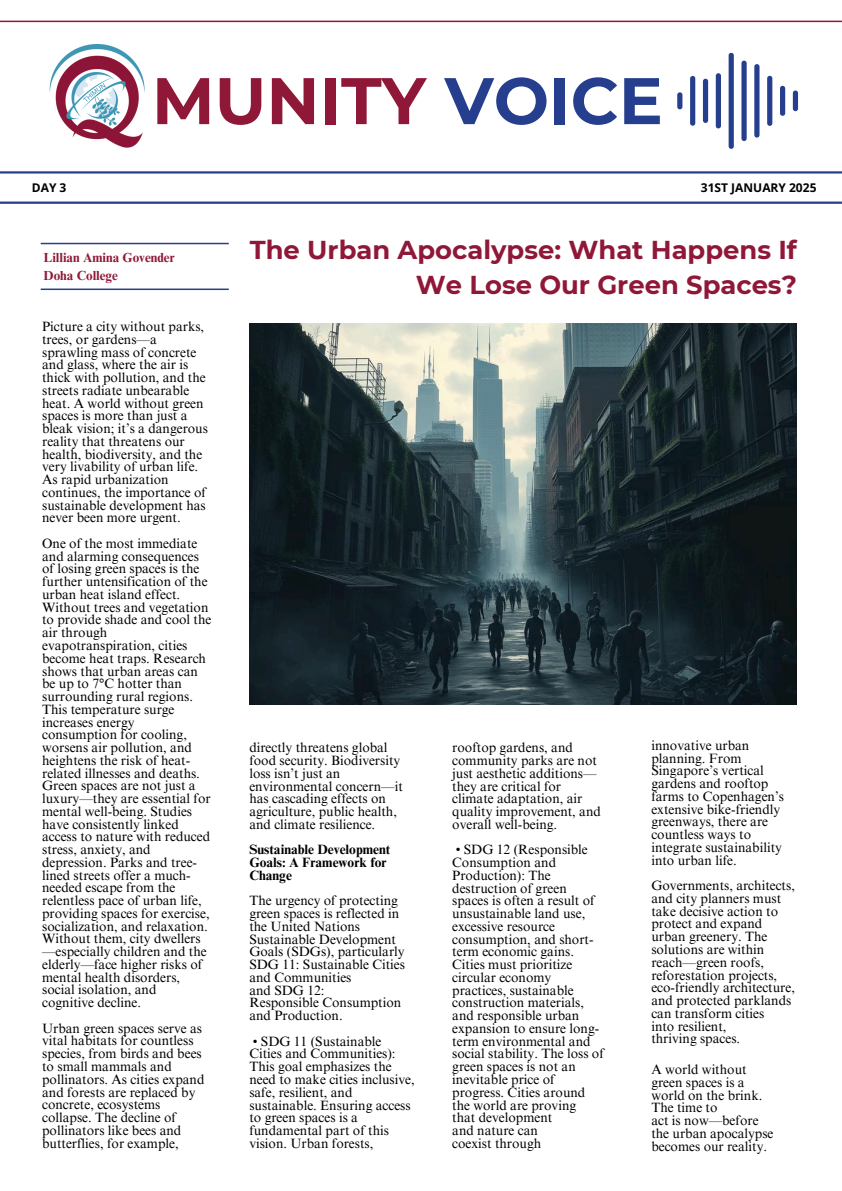
<style>
.page{position:relative;width:842px;height:1191px;background:#fff}
.page>*{position:absolute;margin:0;border:0;box-sizing:border-box;transform-origin:0 0}
.t1{font:700 65.7px "Montserrat";color:#8f1838}
.t2{font:700 25.8px/35.9px "Montserrat";color:#8f1838;text-align:right}
.t3{font:13.5px/12.8px "Times NRMT Pro";color:#000}
.t4{font:700 13.5px/25.5px "Times NRMT Pro";color:#000}
.t5{font:700 13.1px/18px "Times NRMT Pro";color:#8f1838}
.t6{font:700 12px "Open Sans";color:#000}
.s1{color:#253f8e}
.s2{font-weight:400}
</style>
<div class="page">
<hr style="left:0;top:21px;width:842px;height:1px;background:#8f1838">
<hr style="left:0;top:171px;width:842px;height:2px;background:#253f8e">
<img style="left:49px;top:44px;width:96px;height:104px">
<hr style="left:0;top:201px;width:842px;height:3px;background:#253f8e">
<div style="left:677px;top:92px;width:5px;height:17px;background:#253f8e;border-radius:3px"></div>
<div style="left:690px;top:76px;width:5px;height:50px;background:#253f8e;border-radius:3px"></div>
<div style="left:703px;top:79px;width:5px;height:44px;background:#253f8e;border-radius:3px"></div>
<div style="left:716px;top:73px;width:5px;height:55px;background:#253f8e;border-radius:3px"></div>
<div style="left:729px;top:53px;width:5px;height:96px;background:#253f8e;border-radius:3px"></div>
<div style="left:741px;top:61px;width:6px;height:80px;background:#253f8e;border-radius:3px"></div>
<div style="left:754px;top:64px;width:5px;height:73px;background:#253f8e;border-radius:3px"></div>
<div style="left:767px;top:76px;width:5px;height:50px;background:#253f8e;border-radius:3px"></div>
<div style="left:780px;top:86px;width:5px;height:30px;background:#253f8e;border-radius:3px"></div>
<div style="left:793px;top:90px;width:5px;height:21px;background:#253f8e;border-radius:3px"></div>
<hr style="left:41px;top:243px;width:188px;height:1px;background:#253f8e">
<hr style="left:41px;top:288px;width:188px;height:2px;background:#253f8e">
<img style="left:249px;top:324px;width:548px;height:381px">
<h4 class="t6" style="left:32px;top:179px;width:36px">DAY 3</h4>
<h2 class="t1" style="left:152px;top:60px;width:512px">MUNITY <span class="s1">VOICE</span></h2>
<h4 class="t6" style="left:701px;top:179px;width:117px">31ST JANUARY 2025</h4>
<h3 class="t5" style="left:44px;top:250px;width:133px">Lillian Amina Govender<br>Doha College</h3>
<p class="t3" style="left:42px;top:321px;width:167px">Picture a city without parks, trees, or gardens—a sprawling mass of concrete and glass, where the air is thick with pollution, and the streets radiate unbearable heat. A world without green spaces is more than just a bleak vision; it’s a dangerous reality that threatens our health, biodiversity, and the very livability of urban life.<br>As rapid urbanization continues, the importance of sustainable development has never been more urgent.</p>
<h1 class="t3" style="left:42px;top:538px;width:171px">One of the most immediate and alarming consequences of losing green spaces is the further untensification of the urban heat island effect.<br>Without trees and vegetation to provide shade and cool the air through evapotranspiration, cities become heat traps. Research shows that urban areas can be up to 7°C hotter than surrounding rural regions.<br>This temperature surge increases energy consumption for cooling, worsens air pollution, and heightens the risk of heat&shy;related illnesses and deaths.<br>Green spaces are not just a luxury—they are essential for mental well-being. Studies have consistently linked access to nature with reduced stress, anxiety, and depression. Parks and tree&shy;lined streets offer a much&shy;needed escape from the relentless pace of urban life, providing spaces for exercise, socialization, and relaxation.<br>Without them, city dwellers —especially children and the elderly—face higher risks of mental health disorders, social isolation, and cognitive decline.</h1>
<p class="t3" style="left:42px;top:1023px;width:164px">Urban green spaces serve as vital habitats for countless species, from birds and bees to small mammals and pollinators. As cities expand and forests are replaced by concrete, ecosystems collapse. The decline of pollinators like bees and butterflies, for example,</p>
<p class="t2" style="left:250px;top:231px;width:549px">The Urban Apocalypse: What Happens If<br>We Lose Our Green Spaces?</p>
<p class="t3" style="left:249px;top:742px;width:155px">directly threatens global food security. Biodiversity loss isn’t just an environmental concern—it has cascading effects on agriculture, public health,</p>
<p class="t4" style="left:249px;top:813px;width:142px"><span class="s2">and climate resilience.<br></span>Sustainable Development</p>
<p class="t4" style="left:249px;top:857px;width:139px;line-height:12.8px">Goals: A Framework for<br>Change</p>
<p class="t3" style="left:249px;top:895px;width:151px">The urgency of protecting green spaces is reflected in the United Nations<br>Sustainable Development</p>
<p class="t3" style="left:249px;top:946px;width:157px">Goals (SDGs), particularly<br>SDG 11: Sustainable Cities and Communities<br>and SDG 12:<br>Responsible Consumption and Production.</p>
<p class="t3" style="left:249px;top:1036px;width:148px">• SDG 11 (Sustainable<br>Cities and Communities):<br>This goal emphasizes the</p>
<p class="t3" style="left:249px;top:1074px;width:167px">need to make cities inclusive, safe, resilient, and sustainable. Ensuring access to green spaces is a fundamental part of this vision. Urban forests,</p>
<p class="t3" style="left:452px;top:742px;width:150px">rooftop gardens, and community parks are not just aesthetic additions— they are critical for climate adaptation, air quality improvement, and overall well-being.</p>
<h3 class="t3" style="left:452px;top:844px;width:153px">• SDG 12 (Responsible<br>Consumption and<br>Production): The destruction of green spaces is often a result of unsustainable land use, excessive resource consumption, and short&shy;term economic gains.<br>Cities must prioritize circular economy practices, sustainable construction materials, and responsible urban expansion to ensure long&shy;term environmental and social stability. The loss of green spaces is not an inevitable price of progress. Cities around the world are proving<br>that development<br>and nature can</h3>
<p class="t3" style="left:452px;top:1138px;width:90px">coexist through</p>
<h4 class="t3" style="left:651px;top:740px;width:134px">innovative urban planning. From<br>Singapore’s vertical gardens and rooftop farms to Copenhagen’s extensive bike-friendly greenways, there are countless ways to integrate sustainability into urban life.</h4>
<h4 class="t3" style="left:651px;top:880px;width:145px">Governments, architects, and city planners must take decisive action to protect and expand urban greenery. The solutions are within reach—green roofs, reforestation projects, eco-friendly architecture, and protected parklands can transform cities<br>into resilient,<br>thriving spaces.</h4>
<h4 class="t3" style="left:651px;top:1064px;width:124px">A world without green spaces is a world on the brink.<br>The time to<br>act is now—before the urban apocalypse</h4>
<p class="t3" style="left:651px;top:1141px;width:117px">becomes our reality.</p>
</div>
